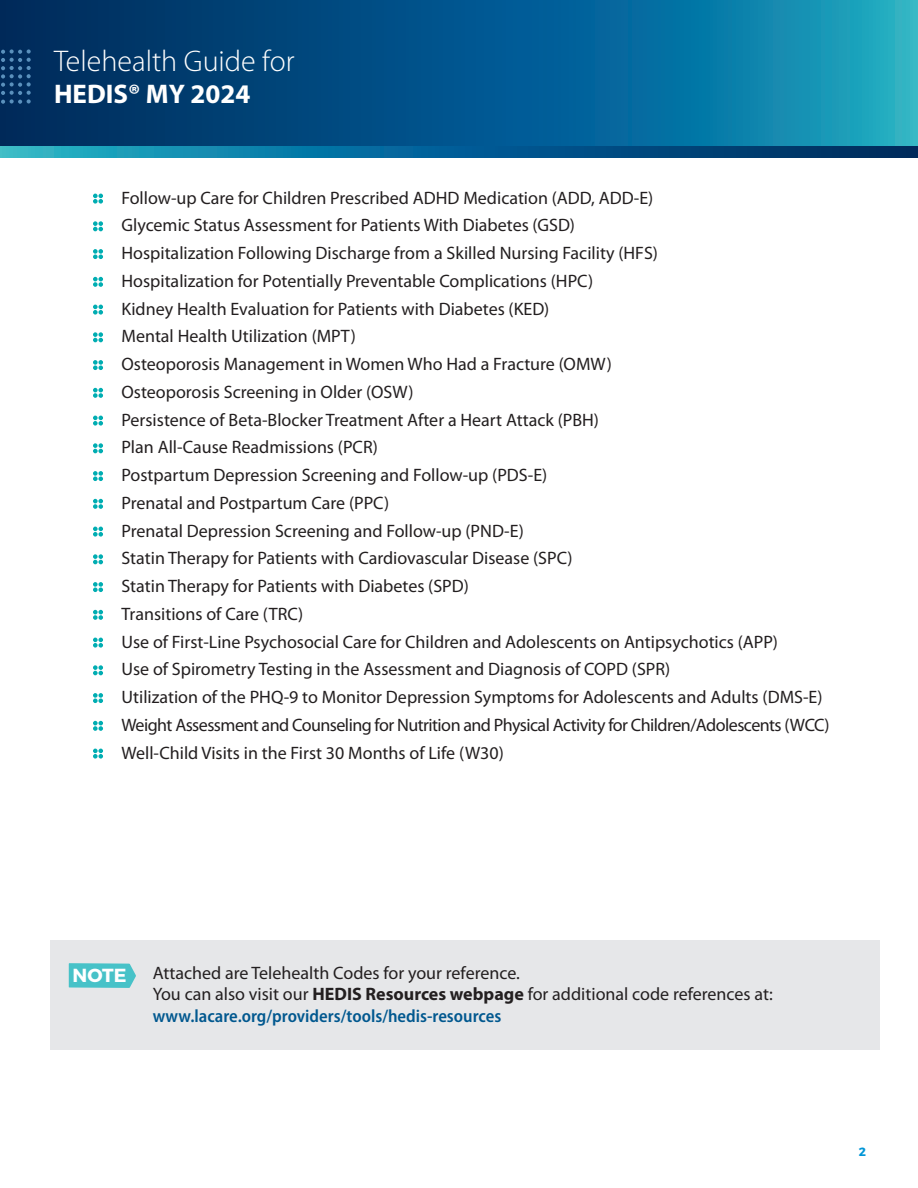
<style>
.page{position:relative;width:918px;height:1188px;background:#fff}
.page>*{position:absolute;margin:0;border:0;box-sizing:border-box;transform-origin:0 0}
.t1{font:300 30px "Myriad Pro";color:#fff}
.t2{font:700 27px "Myriad Pro";color:#fff}
.t3{font:700 18.9px "Montserrat";color:#fff}
.t4{font:18px/27.8px "Myriad Pro";color:#231f20}
.t5{font:700 12px "Montserrat";color:#0196d7}
.s1{font-weight:700}
.s2{font-weight:600;font-stretch:semi-condensed;color:#01588f}
</style>
<div class="page">
<svg style="left:0;top:0;width:918px;height:146px;background:#065d8e"></svg>
<svg style="left:0;top:146px;width:918px;height:12px;background:#096693"></svg>
<svg style="left:1px;top:49px;width:30px;height:55px;background:#134070"></svg>
<div style="left:51px;top:941px;width:829px;height:109px;background:#e6e7e9"></div>
<svg style="left:93px;top:194px;width:10px;height:10px"></svg>
<svg style="left:93px;top:221px;width:10px;height:10px"></svg>
<svg style="left:93px;top:249px;width:10px;height:10px"></svg>
<svg style="left:93px;top:277px;width:10px;height:10px"></svg>
<svg style="left:93px;top:305px;width:10px;height:10px"></svg>
<svg style="left:93px;top:332px;width:10px;height:10px"></svg>
<svg style="left:93px;top:360px;width:10px;height:10px"></svg>
<svg style="left:93px;top:388px;width:10px;height:10px"></svg>
<svg style="left:93px;top:416px;width:10px;height:10px"></svg>
<svg style="left:93px;top:443px;width:10px;height:10px"></svg>
<svg style="left:93px;top:471px;width:10px;height:10px"></svg>
<svg style="left:93px;top:499px;width:10px;height:10px"></svg>
<svg style="left:93px;top:527px;width:10px;height:10px"></svg>
<svg style="left:93px;top:554px;width:10px;height:10px"></svg>
<svg style="left:93px;top:582px;width:10px;height:10px"></svg>
<svg style="left:93px;top:610px;width:10px;height:10px"></svg>
<svg style="left:93px;top:638px;width:10px;height:10px"></svg>
<svg style="left:93px;top:665px;width:10px;height:10px"></svg>
<svg style="left:93px;top:693px;width:10px;height:10px"></svg>
<svg style="left:93px;top:721px;width:10px;height:10px"></svg>
<svg style="left:93px;top:749px;width:10px;height:10px"></svg>
<svg style="left:69px;top:963px;width:67px;height:25px;background:#52c4ca"></svg>
<h1 class="t1" style="left:54px;top:44px;width:242px">Telehealth Guide for</h1>
<h2 class="t2" style="left:54px;top:77px;width:198px">HEDIS® MY 2024</h2>
<p class="t4" style="left:122px;top:183px;width:710px">Follow-up Care for Children Prescribed ADHD Medication (ADD, ADD-E)<br>Glycemic Status Assessment for Patients With Diabetes (GSD)<br>Hospitalization Following Discharge from a Skilled Nursing Facility (HFS)<br>Hospitalization for Potentially Preventable Complications (HPC)<br>Kidney Health Evaluation for Patients with Diabetes (KED)<br>Mental Health Utilization (MPT)<br>Osteoporosis Management in Women Who Had a Fracture (OMW)<br>Osteoporosis Screening in Older (OSW)<br>Persistence of Beta-Blocker Treatment After a Heart Attack (PBH)<br>Plan All-Cause Readmissions (PCR)<br>Postpartum Depression Screening and Follow-up (PDS-E)<br>Prenatal and Postpartum Care (PPC)<br>Prenatal Depression Screening and Follow-up (PND-E)<br>Statin Therapy for Patients with Cardiovascular Disease (SPC)<br>Statin Therapy for Patients with Diabetes (SPD)<br>Transitions of Care (TRC)<br>Use of First-Line Psychosocial Care for Children and Adolescents on Antipsychotics (APP)<br>Use of Spirometry Testing in the Assessment and Diagnosis of COPD (SPR)<br>Utilization of the PHQ-9 to Monitor Depression Symptoms for Adolescents and Adults (DMS-E)<br>Weight Assessment and Counseling for Nutrition and Physical Activity for Children/Adolescents (WCC)<br>Well-Child Visits in the First 30 Months of Life (W30)</p>
<p class="t3" style="left:73px;top:964px;width:55px">NOTE</p>
<p class="t4" style="left:153px;top:962px;width:622px;line-height:21.6px">Attached are Telehealth Codes for your reference.<br>You can also visit our <span class="s1">HEDIS Resources webpage</span> for additional code references at: <span class="s2">www.lacare.org/providers/tools/hedis-resources</span></p>
<p class="t5" style="left:859px;top:1144px;width:9px">2</p>
</div>
